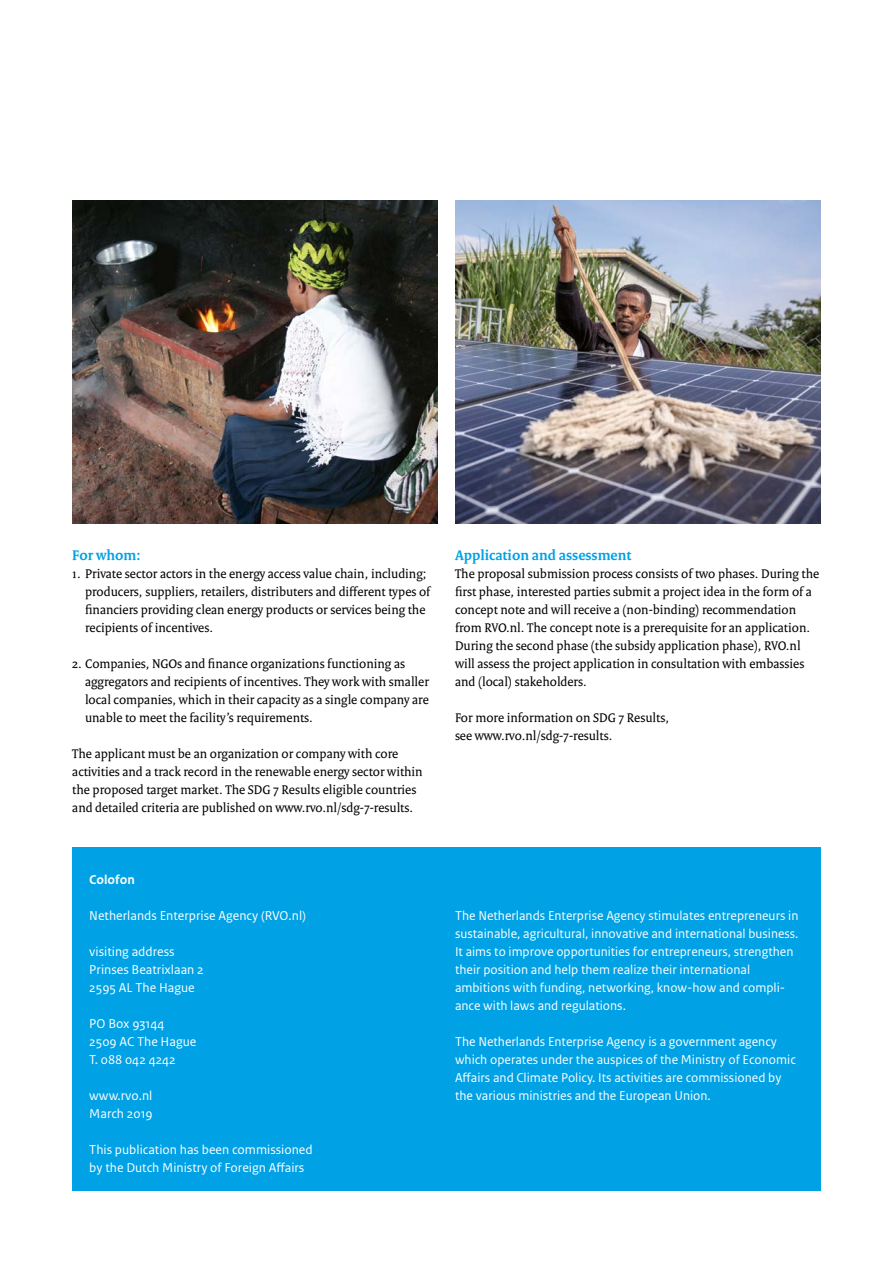
<style>
.page{position:relative;width:893px;height:1263px;background:#fff}
.page>*{position:absolute;margin:0;border:0;box-sizing:border-box;transform-origin:0 0}
._05_RO_Alineakop_Ser{font:700 15px "Rijksoverheid Serif";color:#00a1e5}
._10_RO_Broodtekst_Se{font:13.5px/18px "Rijksoverheid Serif";color:#000}
._21_RO_Kader_Broodte{font:13.5px/18px "Rijksoverheid Sans Text";color:#fff}
._11_RO_Opsomming_Ser{font:13.5px/18px "Rijksoverheid Serif";color:#000}
._10_RO_Broodtekst_Se-2{font:13.5px/18px "Rijksoverheid Sans Text";color:#fff}
._10_RO_Broodtekst_Se-3{font:700 13.5px "Rijksoverheid Sans Text";color:#fff}
</style>
<div class="page">
<img style="left:455px;top:200px;width:366px;height:323px">
<img style="left:72px;top:201px;width:366px;height:323px">
<div style="left:72px;top:848px;width:749px;height:343px;background:#00a1e5"></div>
<p class="_05_RO_Alineakop_Ser" style="left:72px;top:546px;width:70px">For whom:</p>
<p class="_11_RO_Opsomming_Ser" style="left:85px;top:564px;width:347px;text-indent:-13px">1. Private sector actors in the energy access value chain, including; producers, suppliers, retailers, distributers and different types of financiers providing clean energy products or services being the recipients of incentives.</p>
<p class="_11_RO_Opsomming_Ser" style="left:85px;top:654px;width:345px;text-indent:-13px">2. Companies, NGOs and finance organizations functioning as aggregators and recipients of incentives. They work with smaller local companies, which in their capacity as a single company are unable to meet the facility’s requirements.</p>
<p class="_10_RO_Broodtekst_Se" style="left:72px;top:744px;width:352px">The applicant must be an organization or company with core activities and a track record in the renewable energy sector within the proposed target market. The SDG 7 Results eligible countries and detailed criteria are published on www.rvo.nl/sdg-7-results.</p>
<p class="_05_RO_Alineakop_Ser" style="left:455px;top:546px;width:178px">Application and assessment</p>
<p class="_10_RO_Broodtekst_Se" style="left:455px;top:564px;width:366px">The proposal submission process consists of two phases. During the first phase, interested parties submit a project idea in the form of a concept note and will receive a (non-binding) recommendation from RVO.nl. The concept note is a prerequisite for an application.<br>During the second phase (the subsidy application phase), RVO.nl will assess the project application in consultation with embassies and (local) stakeholders.</p>
<p class="_10_RO_Broodtekst_Se" style="left:455px;top:708px;width:216px">For more information on SDG 7 Results, see www.rvo.nl/sdg-7-results.</p>
<p class="_10_RO_Broodtekst_Se-3" style="left:89px;top:872px;width:47px">Colofon</p>
<p class="_10_RO_Broodtekst_Se-2" style="left:89px;top:907px;width:218px">Netherlands Enterprise Agency (RVO.nl)</p>
<p class="_10_RO_Broodtekst_Se-2" style="left:89px;top:943px;width:87px">visiting address</p>
<p class="_10_RO_Broodtekst_Se-2" style="left:89px;top:961px;width:116px">Prinses Beatrixlaan 2<br>2595 AL The Hague</p>
<p class="_10_RO_Broodtekst_Se-2" style="left:89px;top:1015px;width:109px">PO Box 93144<br>2509 AC The Hague<br>T. 088 042 4242</p>
<p class="_10_RO_Broodtekst_Se-2" style="left:89px;top:1087px;width:65px">www.rvo.nl</p>
<p class="_10_RO_Broodtekst_Se-2" style="left:89px;top:1105px;width:65px">March 2019</p>
<p class="_10_RO_Broodtekst_Se-2" style="left:89px;top:1141px;width:225px">This publication has been commissioned by the Dutch Ministry of Foreign Affairs</p>
<p class="_21_RO_Kader_Broodte" style="left:455px;top:907px;width:345px">The Netherlands Enterprise Agency stimulates entrepreneurs in sustainable, agricultural, innovative and international business.<br>It aims to improve opportunities for entrepreneurs, strengthen their position and help them realize their international ambitions with funding, networking, know-how and compli&shy;ance with laws and regulations.</p>
<p class="_21_RO_Kader_Broodte" style="left:455px;top:1033px;width:342px">The Netherlands Enterprise Agency is a government agency which operates under the auspices of the Ministry of Economic Affairs and Climate Policy. Its activities are commissioned by the various ministries and the European Union.</p>
</div>
